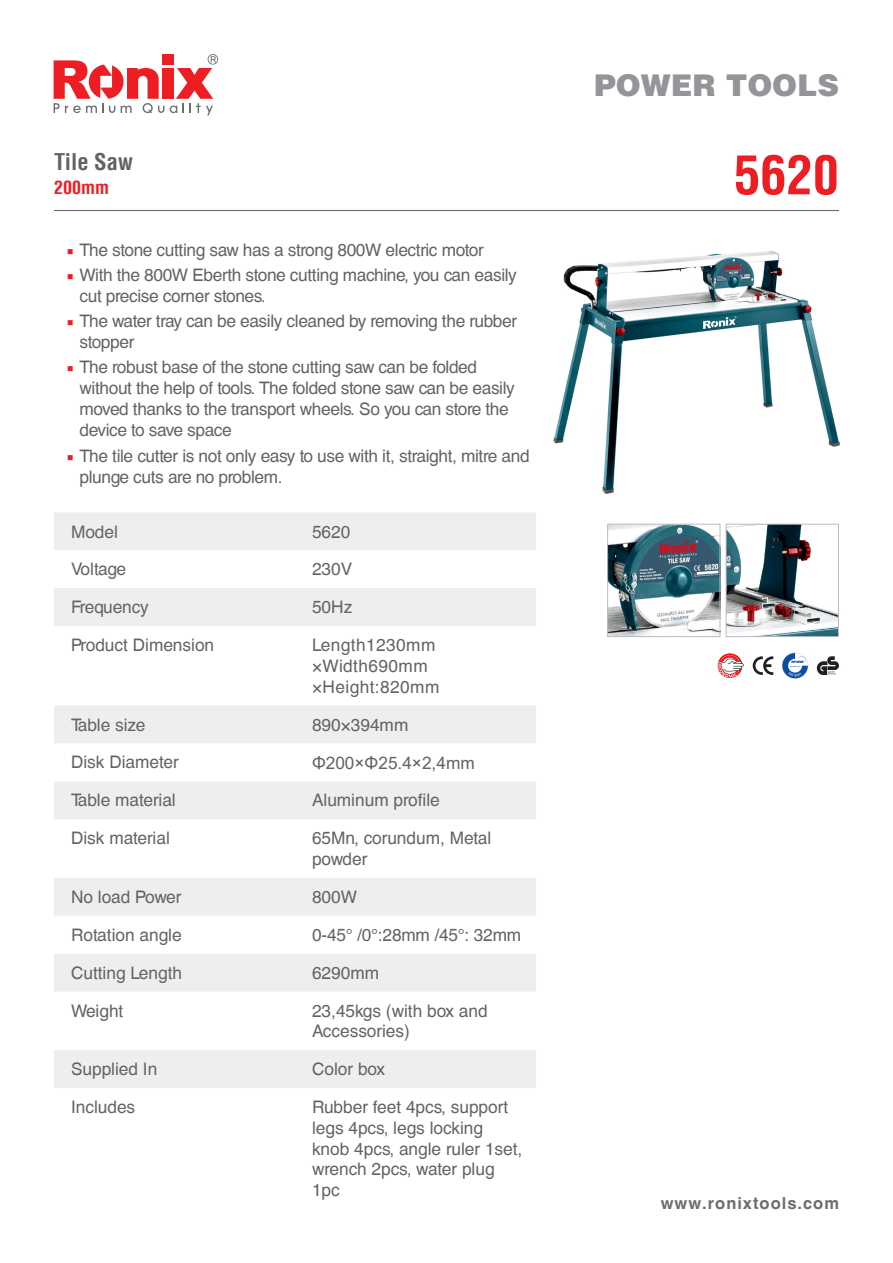
<style>
.page{position:relative;width:893px;height:1263px;background:#fff}
.page>*{position:absolute;margin:0;border:0;box-sizing:border-box;transform-origin:0 0}
.t1{font:700 condensed 52.5px "Helvetica LT";color:#ee1d23}
.t2{font:900 30px "Helvetica LT";color:#939598}
.t3{font:700 condensed 22.5px "Helvetica LT";color:#636366}
.t4{font:700 condensed 18px "Helvetica LT";color:#ee1d23}
.t5{font:17.25px/21px "Helvetica CE";letter-spacing:-.02em;color:#636366}
.t6{font:17.25px/20.7px "Helvetica CE";color:#636366}
.t7{font:17.25px/20.7px "Helvetica CE";letter-spacing:.025em;color:#636366}
.t8{font:17.25px "Arial";color:#636366}
.t9{font:700 16.5px "Helvetica CE";letter-spacing:.06em;color:#6c6d70}
.s1{font-family:"Minion Pro";color:#ee1d23}
</style>
<div class="page">
<svg style="left:170px;top:54px;width:48px;height:61px"></svg>
<div style="left:162px;top:68px;width:11px;height:31px;background:#ee1d23"></div>
<svg style="left:54px;top:60px;width:110px;height:53px"></svg>
<div style="left:162px;top:54px;width:11px;height:11px;background:#ee1d23"></div>
<svg style="left:54px;top:512px;width:482px;height:576px"></svg>
<hr style="left:54px;top:210px;width:785px;height:1px;background:#6c6d70">
<img style="left:553px;top:252px;width:286px;height:242px">
<img style="left:609px;top:526px;width:109px;height:109px">
<div style="left:607px;top:524px;width:113px;height:113px;border:1px solid #bcbdc0"></div>
<img style="left:728px;top:526px;width:109px;height:109px">
<div style="left:726px;top:524px;width:113px;height:113px;border:1px solid #bcbdc0"></div>
<svg style="left:782px;top:653px;width:26px;height:26px"></svg>
<svg style="left:717px;top:653px;width:27px;height:25px"></svg>
<svg style="left:753px;top:656px;width:20px;height:19px"></svg>
<svg style="left:817px;top:656px;width:22px;height:19px"></svg>
<p class="t3" style="left:54px;top:148px;width:80px">Tile Saw</p>
<p class="t4" style="left:54px;top:176px;width:57px">200mm</p>
<p class="t5" style="left:67px;top:239px;width:419px"><span class="s1">■</span> The stone cutting saw has a strong 800W electric motor</p>
<p class="t5" style="left:80px;top:264px;width:439px;text-indent:-13px"><span class="s1">■</span> With the 800W Eberth stone cutting machine, you can easily cut precise corner stones.</p>
<p class="t5" style="left:80px;top:311px;width:439px;text-indent:-13px"><span class="s1">■</span> The water tray can be easily cleaned by removing the rubber stopper</p>
<p class="t5" style="left:80px;top:357px;width:437px;text-indent:-13px"><span class="s1">■</span> The robust base of the stone cutting saw can be folded without the help of tools. The folded stone saw can be easily moved thanks to the transport wheels. So you can store the device to save space</p>
<p class="t5" style="left:80px;top:445px;width:452px;text-indent:-13px"><span class="s1">■</span> The tile cutter is not only easy to use with it, straight, mitre and plunge cuts are no problem.</p>
<p class="t5" style="left:71px;top:521px;width:48px">Model</p>
<p class="t5" style="left:312px;top:521px;width:40px">5620</p>
<p class="t5" style="left:71px;top:559px;width:57px">Voltage</p>
<p class="t5" style="left:312px;top:559px;width:42px">230V</p>
<p class="t5" style="left:71px;top:597px;width:79px">Frequency</p>
<p class="t5" style="left:312px;top:597px;width:42px">50Hz</p>
<p class="t6" style="left:71px;top:635px;width:145px">Product Dimension</p>
<p class="t7" style="left:312px;top:635px;width:129px">Length1230mm ×Width690mm ×Height:820mm</p>
<p class="t6" style="left:71px;top:714px;width:76px">Table size</p>
<p class="t6" style="left:312px;top:714px;width:98px">890×394mm</p>
<p class="t6" style="left:71px;top:752px;width:109px">Disk Diameter</p>
<p class="t8" style="left:312px;top:751px;width:164px">Φ200×Φ25.4×2,4mm</p>
<p class="t6" style="left:71px;top:790px;width:106px">Table material</p>
<p class="t6" style="left:312px;top:790px;width:129px">Aluminum profile</p>
<p class="t6" style="left:71px;top:828px;width:100px">Disk material</p>
<p class="t6" style="left:312px;top:828px;width:181px">65Mn, corundum, Metal powder</p>
<p class="t6" style="left:71px;top:887px;width:112px">No load Power</p>
<p class="t5" style="left:312px;top:886px;width:47px">800W</p>
<p class="t6" style="left:71px;top:925px;width:112px">Rotation angle</p>
<p class="t5" style="left:312px;top:924px;width:211px">0-45° /0°:28mm /45°: 32mm</p>
<p class="t6" style="left:71px;top:962px;width:113px">Cutting Length</p>
<p class="t5" style="left:312px;top:962px;width:69px">6290mm</p>
<p class="t5" style="left:71px;top:1000px;width:54px">Weight</p>
<p class="t6" style="left:312px;top:1000px;width:177px">23,45kgs (with box and<br>Accessories)</p>
<p class="t6" style="left:71px;top:1059px;width:88px">Supplied In</p>
<p class="t6" style="left:312px;top:1059px;width:74px">Color box</p>
<p class="t6" style="left:71px;top:1097px;width:66px">Includes</p>
<p class="t6" style="left:312px;top:1097px;width:212px">Rubber feet 4pcs, support legs 4pcs, legs locking knob 4pcs, angle ruler 1set, wrench 2pcs, water plug<br>1pc</p>
<h2 class="t2" style="left:594px;top:65px;width:246px">POWER TOOLS</h2>
<p class="t1" style="left:734px;top:142px;width:107px">5620</p>
<p class="t9" style="left:661px;top:1193px;width:180px">www.ronixtools.com</p>
</div>
